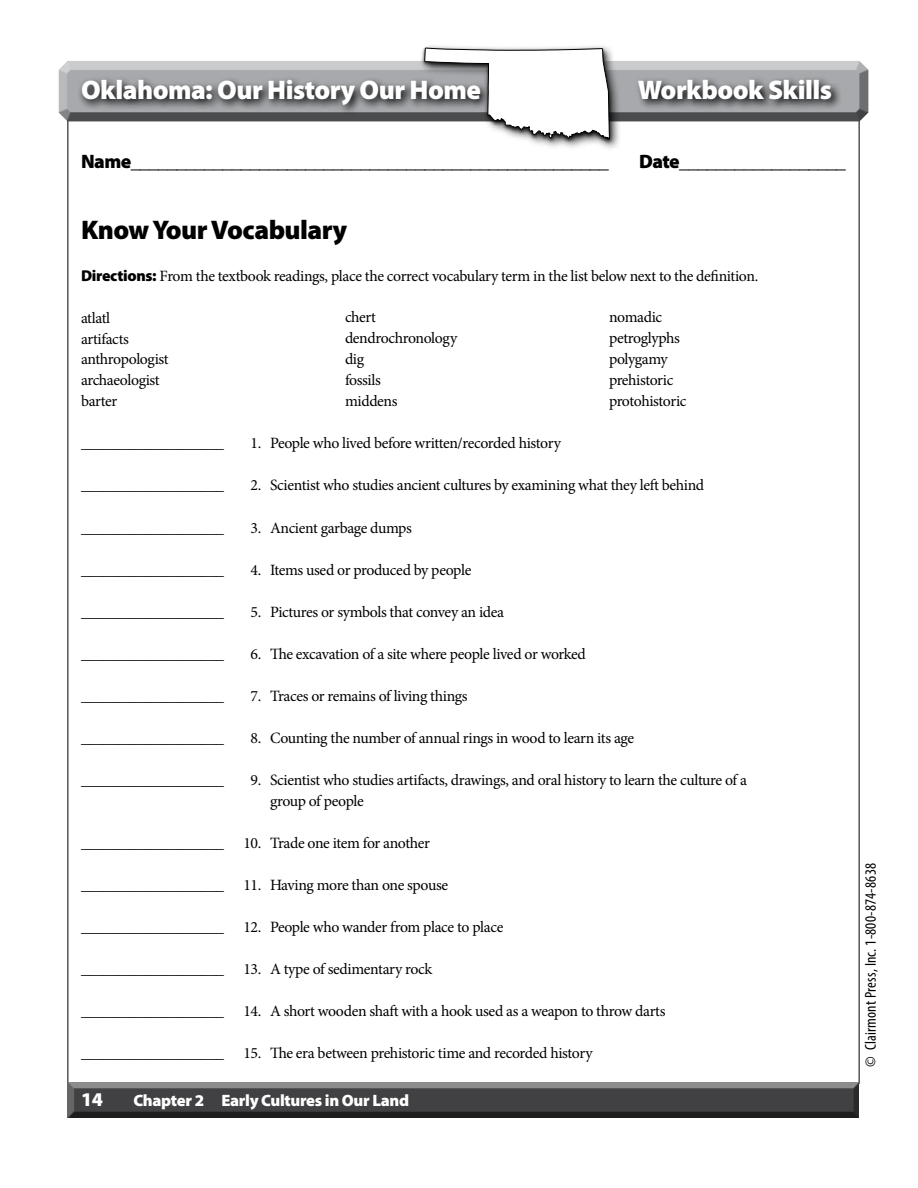
<style>
.page{position:relative;width:918px;height:1188px;background:#fff}
.page>*{position:absolute;margin:0;border:0;box-sizing:border-box;transform-origin:0 0}
.t1{font:900 27px "Myriad Pro";letter-spacing:-.02em;color:#fff}
.t2{font:900 27px "Myriad Pro";letter-spacing:-.02em;color:#000}
.t3{font:900 19.5px "Myriad Pro";letter-spacing:-.03em;color:#000}
.t4{font:900 19.5px "Myriad Pro";color:#fff}
.t5{font:900 16.5px "Myriad Pro";letter-spacing:-.02em;color:#fff}
.t6{font:15.75px/21px "Minion Pro";letter-spacing:-.025em;color:#000}
.t7{font:condensed 15.75px "Myriad Pro";letter-spacing:.015em;color:#000}
.s1{font-family:"Myriad Pro";font-weight:900}
</style>
<div class="page">
<div style="left:66px;top:1081px;width:795px;height:38px;background:#000;opacity:.75"></div>
<div style="left:58px;top:60px;width:813px;height:53px;background:#cacccd"></div>
<div style="left:58px;top:68px;width:813px;height:55px;background:#000;opacity:.75"></div>
<div style="left:418px;top:43px;width:204px;height:110px;background:#000;opacity:.75"></div>
<img style="left:420px;top:46px;width:194px;height:100px">
<svg style="left:424px;top:47px;width:186px;height:94px"></svg>
<svg style="left:77px;top:75px;width:765px;height:41px;background:#8d8e90"></svg>
<h1 class="t1" style="left:81px;top:72px;width:401px">Oklahoma: Our History Our Home</h1>
<h1 class="t1" style="left:638px;top:72px;width:195px">Workbook Skills</h1>
<p class="t3" style="left:81px;top:148px;width:529px">Name____________________________________________________</p>
<p class="t3" style="left:639px;top:148px;width:209px">Date__________________</p>
<h1 class="t2" style="left:81px;top:211px;width:268px">Know Your Vocabulary</h1>
<p class="t6" style="left:81px;top:265px;width:679px"><span class="s1">Directions:</span> From the textbook readings, place the correct vocabulary term in the list below next to the definition.</p>
<p class="t6" style="left:81px;top:307px;width:89px">atlatl<br>artifacts anthropologist archaeologist barter</p>
<p class="t6" style="left:345px;top:307px;width:114px">chert dendrochronology dig<br>fossils<br>middens</p>
<p class="t6" style="left:609px;top:307px;width:79px">nomadic petroglyphs polygamy prehistoric protohistoric</p>
<p class="t6" style="left:81px;top:433px;width:145px">___________________</p>
<p class="t6" style="left:81px;top:475px;width:145px">___________________</p>
<p class="t6" style="left:81px;top:517px;width:145px">___________________</p>
<p class="t6" style="left:81px;top:559px;width:145px">___________________</p>
<p class="t6" style="left:81px;top:601px;width:145px">___________________</p>
<p class="t6" style="left:81px;top:643px;width:145px">___________________</p>
<p class="t6" style="left:81px;top:685px;width:145px">___________________</p>
<p class="t6" style="left:81px;top:727px;width:145px">___________________</p>
<p class="t6" style="left:251px;top:433px;width:312px">1. People who lived before written/recorded history</p>
<p class="t6" style="left:251px;top:475px;width:455px">2. Scientist who studies ancient cultures by examining what they left behind</p>
<p class="t6" style="left:251px;top:517px;width:163px">3. Ancient garbage dumps</p>
<p class="t6" style="left:251px;top:559px;width:222px">4. Items used or produced by people</p>
<p class="t6" style="left:251px;top:601px;width:255px">5. Pictures or symbols that convey an idea</p>
<p class="t6" style="left:251px;top:643px;width:337px">6. The excavation of a site where people lived or worked</p>
<p class="t6" style="left:251px;top:685px;width:219px">7. Traces or remains of living things</p>
<p class="t6" style="left:251px;top:727px;width:385px">8. Counting the number of annual rings in wood to learn its age</p>
<p class="t6" style="left:270px;top:769px;width:479px;text-indent:-19px">9. Scientist who studies artifacts, drawings, and oral history to learn the culture of a group of people</p>
<p class="t6" style="left:81px;top:832px;width:351px">___________________ 10. Trade one item for another</p>
<p class="t6" style="left:81px;top:874px;width:369px">___________________ 11. Having more than one spouse</p>
<p class="t6" style="left:81px;top:916px;width:424px">___________________ 12. People who wander from place to place</p>
<p class="t6" style="left:81px;top:958px;width:353px">___________________ 13. A type of sedimentary rock</p>
<p class="t6" style="left:81px;top:1000px;width:586px">___________________ 14. A short wooden shaft with a hook used as a weapon to throw darts</p>
<p class="t6" style="left:81px;top:1042px;width:513px">___________________ 15. The era between prehistoric time and recorded history</p>
<p class="t6" style="left:81px;top:769px;width:145px">___________________</p>
<p class="t4" style="left:81px;top:1086px;width:23px">14</p>
<p class="t5" style="left:133px;top:1089px;width:277px">Chapter 2 Early Cultures in Our Land</p>
<p class="t7" style="left:861px;top:1066px;width:205px;rotate:-90deg">© Clairmont Press, Inc. 1-800-874-8638</p>
</div>
